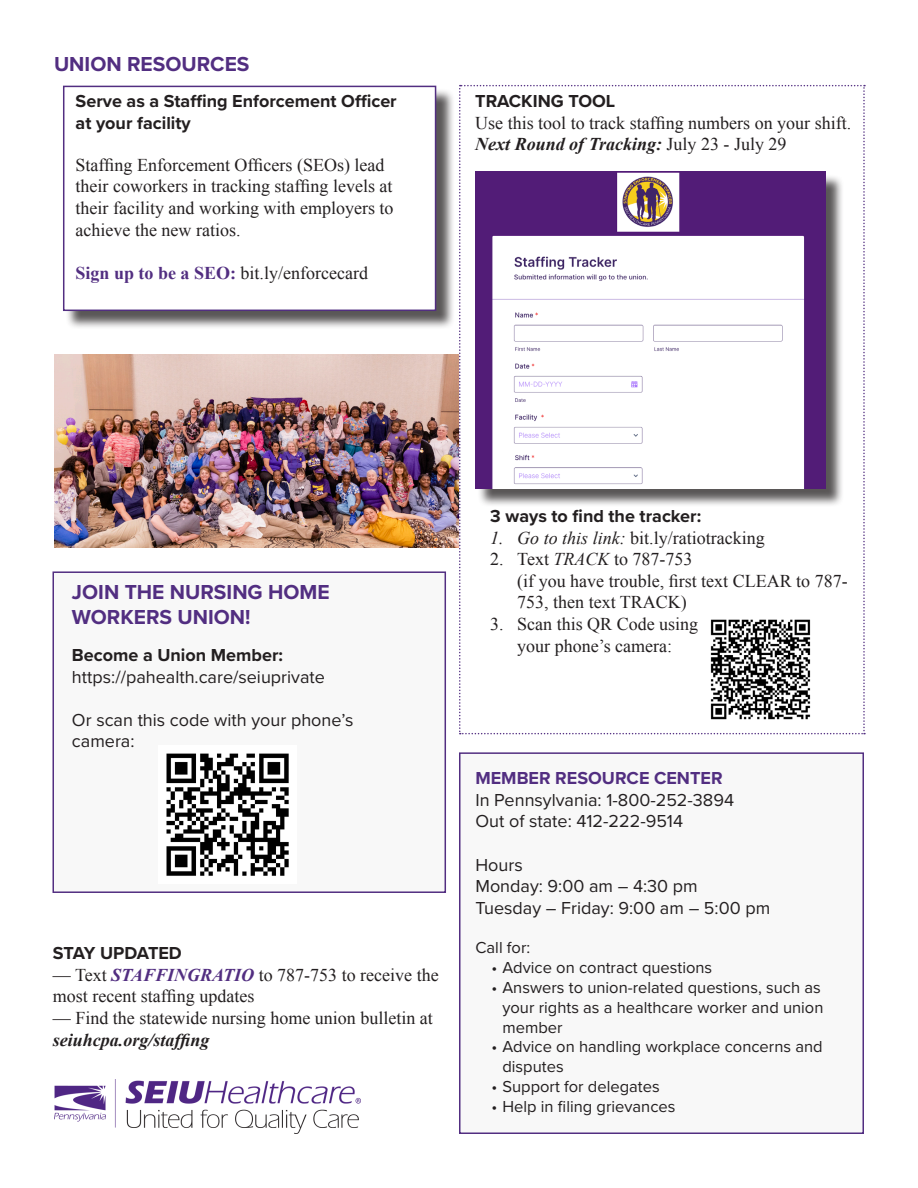
<style>
.page{position:relative;width:918px;height:1188px;background:#fff}
.page>*{position:absolute;margin:0;border:0;box-sizing:border-box;transform-origin:0 0}
.t1{font:700 21px/25.2px "Proxima Nova";color:#522e81}
.t2{font:18px/21.6px "Times New Roman";color:#231f20}
.t3{font:18px/21.6px "Proxima Nova";color:#231f20}
.t4{font:700 18px/21.6px "Proxima Nova";color:#231f20}
.t5{font:italic 700 18px "Times New Roman";color:#231f20}
.t6{font:700 18px "Proxima Nova";color:#522e81}
.t7{font:16.5px/19.8px "Proxima Nova";color:#231f20}
.s1{font-weight:700;color:#522e81}
.s2{font-weight:400;font-style:normal}
.s3{font-weight:700;font-style:italic;color:#522e81}
.s4{font-weight:700;font-style:italic}
.s5{font-style:italic}
</style>
<div class="page">
<div style="left:459px;top:752px;width:405px;height:382px;background:#f8f8f8;border:2px solid #522e81"></div>
<img style="left:54px;top:354px;width:405px;height:193px">
<svg style="left:459px;top:85px;width:406px;height:649px"></svg>
<div style="left:65px;top:88px;width:390px;height:242px;background:#231f20;opacity:.75"></div>
<div style="left:63px;top:86px;width:373px;height:225px;background:#fff;border:2px solid #522e81"></div>
<div style="left:477px;top:174px;width:367px;height:333px;background:#231f20;opacity:.75"></div>
<img style="left:475px;top:172px;width:351px;height:317px">
<img style="left:709px;top:618px;width:104px;height:104px">
<div style="left:52px;top:571px;width:394px;height:322px;background:#f8f8f8;border:2px solid #522e81"></div>
<img style="left:166px;top:753px;width:123px;height:123px">
<img style="left:54px;top:1080px;width:307px;height:54px">
<p class="t1" style="left:54px;top:51px;width:197px">UNION RESOURCES</p>
<p class="t4" style="left:76px;top:90px;width:323px">Serve as a Staffing Enforcement Officer at your facility</p>
<p class="t2" style="left:76px;top:154px;width:319px">Staffing Enforcement Officers (SEOs) lead their coworkers in tracking staffing levels at their facility and working with employers to achieve the new ratios.</p>
<p class="t2" style="left:76px;top:262px;width:294px"><span class="s1">Sign up to be a SEO:</span> bit.ly/enforcecard</p>
<p class="t4" style="left:475px;top:90px;width:142px">TRACKING TOOL</p>
<p class="t2" style="left:475px;top:112px;width:377px">Use this tool to track staffing numbers on your shift.</p>
<p class="t5" style="left:475px;top:132px;width:313px">Next Round of Tracking: <span class="s2">July 23 - July 29</span></p>
<p class="t1" style="left:72px;top:579px;width:259px">JOIN THE NURSING HOME<br>WORKERS UNION!</p>
<p class="t4" style="left:72px;top:644px;width:213px">Become a Union Member:</p>
<p class="t3" style="left:72px;top:665px;width:255px">https://pahealth.care/seiuprivate</p>
<p class="t3" style="left:72px;top:708px;width:283px">Or scan this code with your phone’s camera:</p>
<p class="t4" style="left:53px;top:942px;width:131px">STAY UPDATED</p>
<p class="t2" style="left:53px;top:964px;width:387px">— Text <span class="s3">STAFFINGRATIO</span> to 787-753 to receive the most recent staffing updates</p>
<p class="t2" style="left:53px;top:1007px;width:381px">— Find the statewide nursing home union bulletin at <span class="s4">seiuhcpa.org/staffing</span></p>
<p class="t4" style="left:490px;top:505px;width:212px">3 ways to find the tracker:</p>
<p class="t2" style="left:490px;top:526px;width:276px"><span class="s5">1. Go to this link:</span> bit.ly/ratiotracking</p>
<p class="t2" style="left:517px;top:548px;width:332px;text-indent:-27px">2. Text <span class="s5">TRACK</span> to 787-753<br>(if you have trouble, first text CLEAR to 787-<br>753, then text TRACK)</p>
<p class="t2" style="left:490px;top:613px;width:210px;text-align:center">3. Scan this QR Code using your phone’s camera:</p>
<p class="t6" style="left:475px;top:765px;width:249px">MEMBER RESOURCE CENTER</p>
<p class="t3" style="left:475px;top:788px;width:260px">In Pennsylvania: 1-800-252-3894</p>
<p class="t3" style="left:475px;top:810px;width:209px">Out of state: 412-222-9514</p>
<p class="t3" style="left:475px;top:853px;width:49px">Hours</p>
<p class="t3" style="left:475px;top:875px;width:224px">Monday: 9:00 am – 4:30 pm</p>
<p class="t3" style="left:475px;top:896px;width:296px">Tuesday – Friday: 9:00 am – 5:00 pm</p>
<p class="t7" style="left:475px;top:937px;width:56px">Call for:</p>
<p class="t7" style="left:492px;top:957px;width:222px">• Advice on contract questions</p>
<p class="t7" style="left:502px;top:977px;width:323px;text-indent:-11px">• Answers to union-related questions, such as your rights as a healthcare worker and union member</p>
<p class="t7" style="left:502px;top:1036px;width:322px;text-indent:-11px">• Advice on handling workplace concerns and disputes</p>
<p class="t7" style="left:492px;top:1076px;width:170px">• Support for delegates</p>
<p class="t7" style="left:492px;top:1096px;width:185px">• Help in filing grievances</p>
</div>
